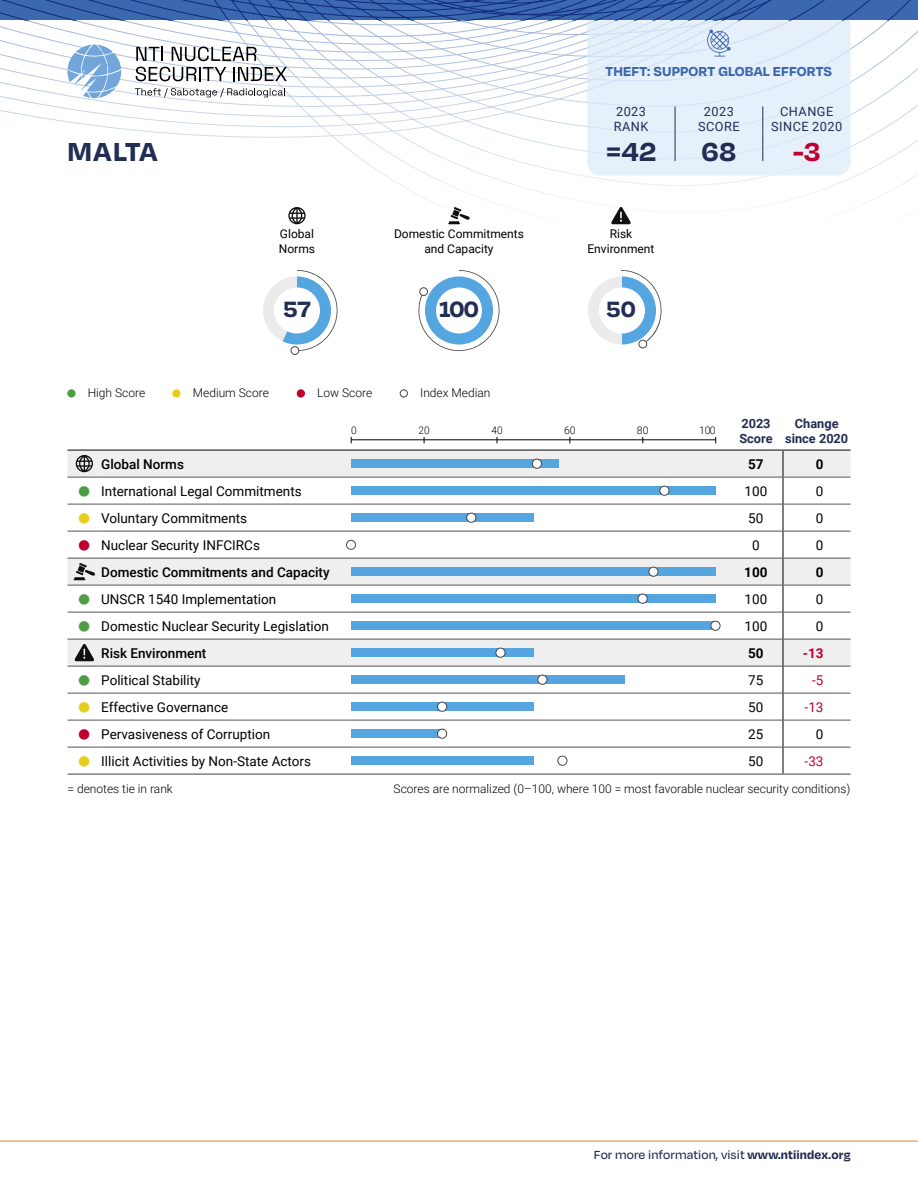
<style>
.page{position:relative;width:918px;height:1188px;background:#fff}
.page>*{position:absolute;margin:0;border:0;box-sizing:border-box;transform-origin:0 0}
.t1{font:700 30px "Degular";color:#212d52}
.t2{font:700 30px "Degular";color:#be002f}
.t3{font:700 25.5px "Degular";letter-spacing:-.01em;color:#212d52}
.t4{font:700 15px "Degular";letter-spacing:.01em;color:#3c68af}
.t5{font:13.5px "Roboto";color:#000}
.t6{font:500 13.5px "Roboto";color:#000}
.t7{font:500 13.5px "Degular";letter-spacing:.005em;color:#212d52}
.t8{font:700 13.5px "Roboto";color:#000}
.t9{font:13.5px "Roboto";color:#be002f}
.t10{font:700 13.5px "Roboto";color:#be002f}
.t11{font:12.75px/15.3px "Roboto";letter-spacing:.035em;color:#212d52;text-align:center}
.t12{font:700 12.75px/15.3px "Roboto";color:#212d52}
.t13{font:300 12px "Roboto";color:#000}
.t14{font:12px/14.4px "Roboto";color:#000;text-align:center}
.t15{font:300 10.5px "Roboto";color:#000}
.t16{font:300 10.5px "Roboto";color:#000;scale:.96 1}
.s1{color:#4d9d42}
.s2{color:#e8ce1c}
.s3{color:#be002f}
.s4{font-weight:700}
</style>
<div class="page">
<hr style="left:0;top:1141px;width:918px;height:1px;background:#d48625">
<svg style="left:418px;top:270px;width:82px;height:81px"></svg>
<div style="left:419px;top:271px;width:80px;height:79px;background:#fff;border-radius:50%"></div>
<div style="left:420px;top:288px;width:8px;height:8px;background:#fff;border-radius:50%"></div>
<div style="left:419px;top:287px;width:9px;height:9px;border:1px solid #484848;border-radius:50%"></div>
<div style="left:425px;top:276px;width:68px;height:69px;background:#55a5e1;border-radius:34px"></div>
<div style="left:436px;top:288px;width:46px;height:45px;background:#fff;border-radius:50%"></div>
<div style="left:291px;top:346px;width:8px;height:9px;border:1px solid #484848;border-radius:50%"></div>
<svg style="left:263px;top:270px;width:75px;height:81px"></svg>
<div style="left:274px;top:288px;width:46px;height:45px;background:#fff;border-radius:50%"></div>
<svg style="left:588px;top:270px;width:74px;height:79px"></svg>
<div style="left:599px;top:288px;width:46px;height:45px;background:#fff;border-radius:50%"></div>
<hr style="left:68px;top:774px;width:33px;height:1px;background:#555">
<hr style="left:101px;top:774px;width:250px;height:1px;background:#555">
<hr style="left:351px;top:774px;width:378px;height:1px;background:#555">
<hr style="left:729px;top:774px;width:54px;height:1px;background:#555">
<hr style="left:783px;top:774px;width:67px;height:1px;background:#555">
<svg style="left:68px;top:436px;width:782px;height:338px"></svg>
<div style="left:351px;top:648px;width:182px;height:9px;background:#55a5e1"></div>
<div style="left:496px;top:648px;width:9px;height:9px;background:#fff;border-radius:50%"></div>
<div style="left:495px;top:648px;width:10px;height:10px;border:1px solid #484848;border-radius:50%"></div>
<div style="left:351px;top:675px;width:273px;height:9px;background:#55a5e1"></div>
<div style="left:538px;top:675px;width:9px;height:9px;background:#fff;border-radius:50%"></div>
<div style="left:537px;top:675px;width:10px;height:10px;border:1px solid #484848;border-radius:50%"></div>
<div style="left:351px;top:702px;width:182px;height:9px;background:#55a5e1"></div>
<div style="left:438px;top:702px;width:9px;height:9px;background:#fff;border-radius:50%"></div>
<div style="left:437px;top:702px;width:10px;height:10px;border:1px solid #484848;border-radius:50%"></div>
<div style="left:351px;top:729px;width:91px;height:9px;background:#55a5e1"></div>
<div style="left:438px;top:729px;width:9px;height:9px;background:#fff;border-radius:50%"></div>
<div style="left:437px;top:729px;width:10px;height:10px;border:1px solid #484848;border-radius:50%"></div>
<div style="left:351px;top:756px;width:182px;height:9px;background:#55a5e1"></div>
<div style="left:558px;top:756px;width:9px;height:9px;background:#fff;border-radius:50%"></div>
<div style="left:557px;top:756px;width:10px;height:10px;border:1px solid #484848;border-radius:50%"></div>
<div style="left:346px;top:540px;width:10px;height:9px;background:#fff;border-radius:50%"></div>
<div style="left:346px;top:540px;width:10px;height:10px;border:1px solid #484848;border-radius:50%"></div>
<div style="left:68px;top:390px;width:7px;height:7px;background:#4d9d42;border-radius:50%"></div>
<div style="left:68px;top:390px;width:7px;height:7px;border:1px solid #4d9d42;border-radius:50%"></div>
<div style="left:173px;top:390px;width:7px;height:7px;background:#e8ce1c;border-radius:50%"></div>
<div style="left:173px;top:390px;width:7px;height:7px;border:1px solid #e8ce1c;border-radius:50%"></div>
<div style="left:297px;top:390px;width:7px;height:7px;background:#be002f;border-radius:50%"></div>
<div style="left:297px;top:390px;width:8px;height:7px;border:1px solid #be002f;border-radius:50%"></div>
<div style="left:400px;top:390px;width:8px;height:7px;border:1px solid #484848;border-radius:50%"></div>
<svg style="left:0;top:0;width:918px;height:225px"></svg>
<p class="t4" style="left:606px;top:62px;width:228px">THEFT: SUPPORT GLOBAL EFFORTS</p>
<p class="t11" style="left:614px;top:103px;width:36px;text-align:left">2023<br>RANK</p>
<p class="t11" style="left:698px;top:103px;width:43px">2023<br>SCORE</p>
<p class="t11" style="left:771px;top:103px;width:73px">CHANGE<br>SINCE 2020</p>
<h1 class="t1" style="left:68px;top:133px;width:91px">MALTA</h1>
<h1 class="t1" style="left:606px;top:133px;width:52px">=42</h1>
<h1 class="t1" style="left:702px;top:133px;width:36px">68</h1>
<h1 class="t2" style="left:793px;top:133px;width:29px">-3</h1>
<p class="t14" style="left:279px;top:226px;width:38px;text-align:left">Global<br>Norms</p>
<p class="t14" style="left:394px;top:226px;width:131px">Domestic Commitments and Capacity</p>
<p class="t14" style="left:588px;top:226px;width:68px">Risk<br>Environment</p>
<h2 class="t3" style="left:283px;top:293px;width:29px">57</h2>
<h2 class="t3" style="left:439px;top:293px;width:41px">100</h2>
<h2 class="t3" style="left:606px;top:293px;width:31px">50</h2>
<p class="t13" style="left:88px;top:385px;width:59px">High Score</p>
<p class="t13" style="left:193px;top:385px;width:78px">Medium Score</p>
<p class="t13" style="left:317px;top:385px;width:57px">Low Score</p>
<p class="t13" style="left:420px;top:385px;width:72px">Index Median</p>
<p class="t16" style="left:351px;top:423px;width:7px">0</p>
<p class="t16" style="left:419px;top:423px;width:13px">20</p>
<p class="t16" style="left:492px;top:423px;width:13px">40</p>
<p class="t15" style="left:564px;top:423px;width:13px">60</p>
<p class="t15" style="left:637px;top:423px;width:13px">80</p>
<p class="t15" style="left:699px;top:423px;width:18px">100</p>
<p class="t12" style="left:739px;top:415px;width:35px">2023<br>Score</p>
<p class="t12" style="left:785px;top:415px;width:65px;text-align:center">Change since 2020</p>
<p class="t6" style="left:101px;top:454px;width:84px">Global Norms</p>
<p class="t8" style="left:748px;top:454px;width:17px">57</p>
<p class="t8" style="left:816px;top:454px;width:9px">0</p>
<p class="t5" style="left:78px;top:481px;width:226px"><span class="s1">●</span> International Legal Commitments</p>
<p class="t5" style="left:745px;top:481px;width:24px">100</p>
<p class="t5" style="left:816px;top:481px;width:9px">0</p>
<p class="t5" style="left:78px;top:508px;width:171px"><span class="s2">●</span> Voluntary Commitments</p>
<p class="t5" style="left:748px;top:508px;width:17px">50</p>
<p class="t5" style="left:816px;top:508px;width:9px">0</p>
<p class="t5" style="left:78px;top:535px;width:184px"><span class="s3">●</span> Nuclear Security INFCIRCs</p>
<p class="t5" style="left:752px;top:535px;width:9px">0</p>
<p class="t5" style="left:816px;top:535px;width:9px">0</p>
<p class="t6" style="left:101px;top:562px;width:230px">Domestic Commitments and Capacity</p>
<p class="t8" style="left:744px;top:562px;width:25px">100</p>
<p class="t8" style="left:816px;top:562px;width:9px">0</p>
<p class="t5" style="left:78px;top:589px;width:200px"><span class="s1">●</span> UNSCR 1540 Implementation</p>
<p class="t5" style="left:745px;top:589px;width:24px">100</p>
<p class="t5" style="left:816px;top:589px;width:9px">0</p>
<p class="t5" style="left:78px;top:616px;width:253px"><span class="s1">●</span> Domestic Nuclear Security Legislation</p>
<p class="t5" style="left:745px;top:616px;width:24px">100</p>
<p class="t5" style="left:816px;top:616px;width:9px">0</p>
<p class="t6" style="left:101px;top:643px;width:107px">Risk Environment</p>
<p class="t8" style="left:748px;top:643px;width:17px">50</p>
<p class="t10" style="left:803px;top:643px;width:22px">-13</p>
<p class="t5" style="left:78px;top:670px;width:124px"><span class="s1">●</span> Political Stability</p>
<p class="t5" style="left:748px;top:670px;width:17px">75</p>
<p class="t9" style="left:812px;top:670px;width:13px">-5</p>
<p class="t5" style="left:78px;top:697px;width:152px"><span class="s2">●</span> Effective Governance</p>
<p class="t5" style="left:748px;top:697px;width:17px">50</p>
<p class="t9" style="left:805px;top:697px;width:20px">-13</p>
<p class="t5" style="left:78px;top:724px;width:194px"><span class="s3">●</span> Pervasiveness of Corruption</p>
<p class="t5" style="left:748px;top:724px;width:17px">25</p>
<p class="t5" style="left:816px;top:724px;width:9px">0</p>
<p class="t5" style="left:78px;top:751px;width:235px"><span class="s2">●</span> Illicit Activities by Non-State Actors</p>
<p class="t5" style="left:748px;top:751px;width:17px">50</p>
<p class="t9" style="left:805px;top:751px;width:20px">-33</p>
<p class="t13" style="left:68px;top:781px;width:107px">= denotes tie in rank</p>
<p class="t13" style="left:394px;top:781px;width:458px">Scores are normalized (0–100, where 100 = most favorable nuclear security conditions)</p>
<p class="t7" style="left:594px;top:1146px;width:258px">For more information, visit <span class="s4">www.ntiindex.org</span></p>
</div>
